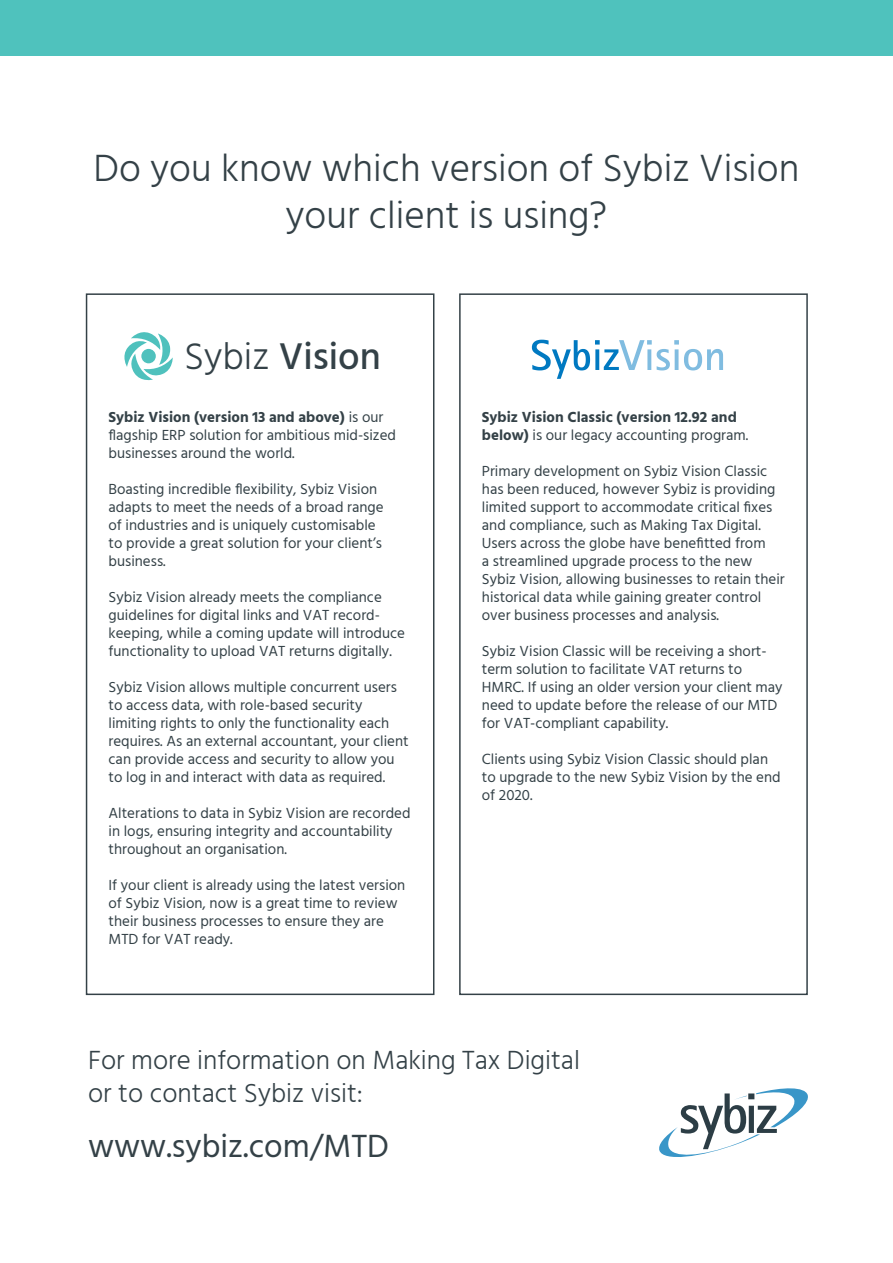
<style>
.page{position:relative;width:893px;height:1263px;background:#fff}
.page>*{position:absolute;margin:0;border:0;box-sizing:border-box;transform-origin:0 0}
.t1{font:300 39px/46.8px "Hind";color:#344147;text-align:center}
.t2{font:500 38.25px "Hind";color:#344147}
.t3{font:33px "Hind";color:#344147}
.t4{font:300 27px/32.4px "Hind";color:#344147}
.t5{font:15px/18px "Hind";color:#344147}
.t6{font:700 15px/18px "Hind";color:#344147}
.s1{font-weight:300}
.s2{font-weight:700}
.s3{font-weight:400}
</style>
<div class="page">
<div style="left:459px;top:293px;width:349px;height:702px;border:2px solid #344147"></div>
<div style="left:86px;top:293px;width:348px;height:702px;border:2px solid #344147"></div>
<div style="left:0;top:0;width:893px;height:55px;background:#4fc2bd"></div>
<svg style="left:124px;top:332px;width:49px;height:49px"></svg>
<div style="left:141px;top:349px;width:15px;height:14px;background:#4fc1bd;border-radius:50%"></div>
<svg style="left:659px;top:1088px;width:149px;height:69px"></svg>
<svg style="left:532px;top:340px;width:191px;height:39px"></svg>
<h1 class="t1" style="left:94px;top:148px;width:707px">Do you know which version of Sybiz Vision your client is using?</h1>
<h2 class="t2" style="left:184px;top:330px;width:198px"><span class="s1">Sybiz</span> Vision</h2>
<p class="t5" style="left:109px;top:409px;width:289px"><span class="s2">Sybiz Vision (version 13 and above)</span> is our flagship ERP solution for ambitious mid-sized businesses around the world.</p>
<p class="t5" style="left:109px;top:481px;width:277px">Boasting incredible flexibility, Sybiz Vision adapts to meet the needs of a broad range of industries and is uniquely customisable to provide a great solution for your client’s business.</p>
<p class="t5" style="left:109px;top:589px;width:298px">Sybiz Vision already meets the compliance guidelines for digital links and VAT record&shy;keeping, while a coming update will introduce functionality to upload VAT returns digitally.</p>
<p class="t5" style="left:109px;top:679px;width:302px">Sybiz Vision allows multiple concurrent users to access data, with role-based security limiting rights to only the functionality each requires. As an external accountant, your client can provide access and security to allow you to log in and interact with data as required.</p>
<p class="t5" style="left:109px;top:805px;width:303px">Alterations to data in Sybiz Vision are recorded in logs, ensuring integrity and accountability throughout an organisation.</p>
<p class="t5" style="left:109px;top:877px;width:298px">If your client is already using the latest version of Sybiz Vision, now is a great time to review their business processes to ensure they are MTD for VAT ready.</p>
<p class="t6" style="left:482px;top:408px;width:268px">Sybiz Vision Classic (version 12.92 and below) <span class="s3">is our legacy accounting program.</span></p>
<p class="t5" style="left:482px;top:463px;width:304px">Primary development on Sybiz Vision Classic has been reduced, however Sybiz is providing limited support to accommodate critical fixes and compliance, such as Making Tax Digital.<br>Users across the globe have benefitted from<br>a streamlined upgrade process to the new Sybiz Vision, allowing businesses to retain their historical data while gaining greater control over business processes and analysis.</p>
<p class="t5" style="left:482px;top:643px;width:302px">Sybiz Vision Classic will be receiving a short&shy;term solution to facilitate VAT returns to HMRC. If using an older version your client may need to update before the release of our MTD for VAT-compliant capability.</p>
<p class="t5" style="left:482px;top:751px;width:300px">Clients using Sybiz Vision Classic should plan to upgrade to the new Sybiz Vision by the end of 2020.</p>
<h3 class="t4" style="left:88px;top:1046px;width:493px">For more information on Making Tax Digital or to contact Sybiz visit:</h3>
<h3 class="t3" style="left:88px;top:1124px;width:303px">www.sybiz.com/MTD</h3>
</div>
